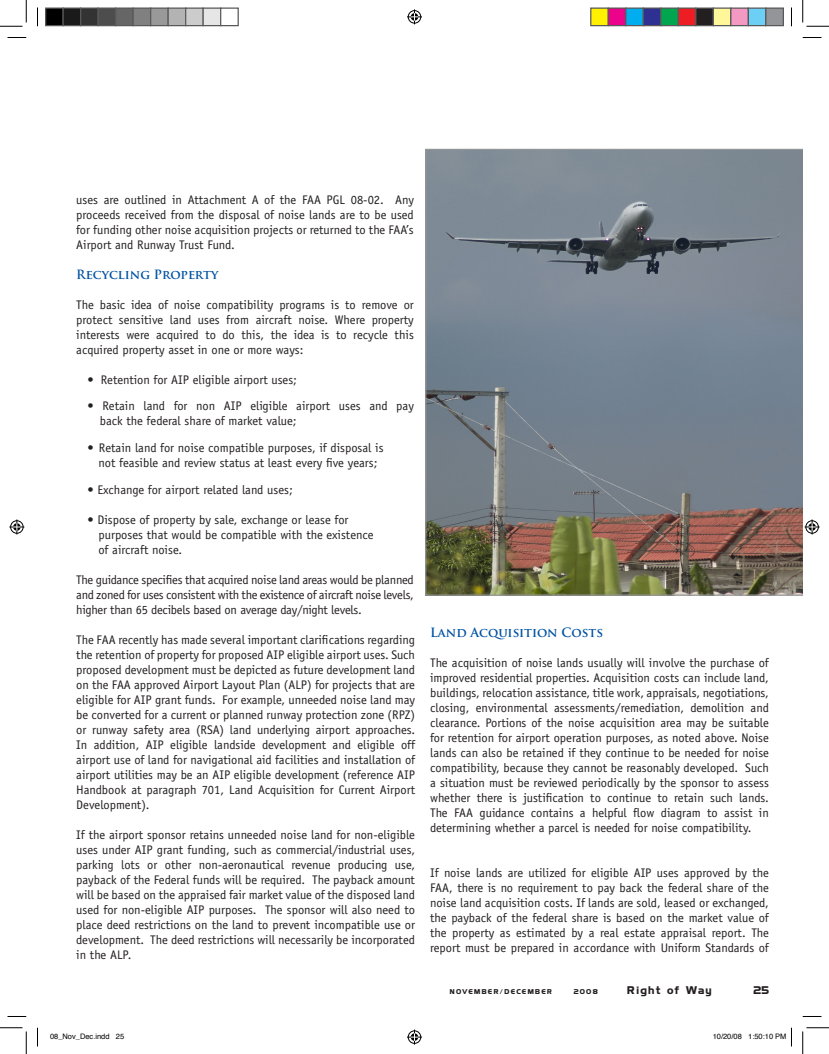
<style>
.page{position:relative;width:829px;height:1054px;background:#fff}
.page>*{position:absolute;margin:0;border:0;box-sizing:border-box;transform-origin:0 0}
.t1{font:12.5px/15px "Officina Sans";color:#231f20;text-align:justify}
.t2{font:700 12.5px "Trajan Pro";color:#0152a3}
.t3{font:700 10px "Highland Gothic FLF";letter-spacing:.14em;color:#231f20}
.t4{font:7.5px "Helvetica";color:#000}
.t5{font:700 6.25px "Highland Gothic FLF";letter-spacing:.22em;color:#231f20}
</style>
<div class="page">
<svg style="left:425px;top:149px;width:377px;height:447px;background:#777d82"></svg>
<svg style="left:8px;top:37px;width:18px;height:1px"></svg>
<svg style="left:802px;top:37px;width:19px;height:1px"></svg>
<svg style="left:8px;top:1016px;width:18px;height:1px"></svg>
<svg style="left:802px;top:1016px;width:19px;height:1px"></svg>
<svg style="left:37px;top:8px;width:1px;height:18px"></svg>
<svg style="left:37px;top:1028px;width:1px;height:18px"></svg>
<svg style="left:791px;top:8px;width:1px;height:18px"></svg>
<svg style="left:0;top:0;width:27px;height:27px"></svg>
<svg style="left:0;top:1027px;width:27px;height:27px"></svg>
<svg style="left:802px;top:0;width:27px;height:27px"></svg>
<svg style="left:802px;top:1027px;width:27px;height:27px"></svg>
<svg style="left:407px;top:9px;width:15px;height:15px"></svg>
<svg style="left:407px;top:1029px;width:15px;height:15px"></svg>
<svg style="left:9px;top:519px;width:15px;height:15px"></svg>
<svg style="left:804px;top:519px;width:15px;height:15px"></svg>
<div style="left:46px;top:8px;width:17px;height:18px;background:#000"></div>
<div style="left:45px;top:8px;width:19px;height:18px;border:1px solid #595959"></div>
<div style="left:63px;top:8px;width:18px;height:18px;background:#1a1a1a"></div>
<div style="left:62px;top:8px;width:19px;height:18px;border:1px solid #595959"></div>
<div style="left:81px;top:8px;width:17px;height:18px;background:#333"></div>
<div style="left:80px;top:8px;width:19px;height:18px;border:1px solid #595959"></div>
<div style="left:98px;top:8px;width:18px;height:18px;background:#4d4d4d"></div>
<div style="left:98px;top:8px;width:18px;height:18px;border:1px solid #595959"></div>
<div style="left:116px;top:8px;width:17px;height:18px;background:#666"></div>
<div style="left:115px;top:8px;width:19px;height:18px;border:1px solid #595959"></div>
<div style="left:133px;top:8px;width:18px;height:18px;background:#808080"></div>
<div style="left:132px;top:8px;width:19px;height:18px;border:1px solid #595959"></div>
<div style="left:151px;top:8px;width:17px;height:18px;background:#999"></div>
<div style="left:150px;top:8px;width:19px;height:18px;border:1px solid #595959"></div>
<div style="left:168px;top:8px;width:18px;height:18px;background:#b3b3b3"></div>
<div style="left:168px;top:8px;width:18px;height:18px;border:1px solid #595959"></div>
<div style="left:186px;top:8px;width:17px;height:18px;background:#ccc"></div>
<div style="left:185px;top:8px;width:19px;height:18px;border:1px solid #595959"></div>
<div style="left:203px;top:8px;width:18px;height:18px;background:#e6e6e6"></div>
<div style="left:202px;top:8px;width:19px;height:18px;border:1px solid #595959"></div>
<div style="left:220px;top:8px;width:19px;height:18px;border:1px solid #595959"></div>
<div style="left:591px;top:8px;width:17px;height:18px;background:#fff101"></div>
<div style="left:590px;top:8px;width:19px;height:18px;border:1px solid #595959"></div>
<div style="left:608px;top:8px;width:18px;height:18px;background:#ed028c"></div>
<div style="left:608px;top:8px;width:18px;height:18px;border:1px solid #595959"></div>
<div style="left:626px;top:8px;width:17px;height:18px;background:#00aeef"></div>
<div style="left:625px;top:8px;width:19px;height:18px;border:1px solid #595959"></div>
<div style="left:643px;top:8px;width:18px;height:18px;background:#2e3092"></div>
<div style="left:642px;top:8px;width:19px;height:18px;border:1px solid #595959"></div>
<div style="left:661px;top:8px;width:17px;height:18px;background:#00a54f"></div>
<div style="left:660px;top:8px;width:19px;height:18px;border:1px solid #595959"></div>
<div style="left:678px;top:8px;width:18px;height:18px;background:#ee1d23"></div>
<div style="left:678px;top:8px;width:18px;height:18px;border:1px solid #595959"></div>
<div style="left:696px;top:8px;width:17px;height:18px;background:#231f20"></div>
<div style="left:695px;top:8px;width:19px;height:18px;border:1px solid #595959"></div>
<div style="left:713px;top:8px;width:18px;height:18px;background:#fff79a"></div>
<div style="left:712px;top:8px;width:19px;height:18px;border:1px solid #595959"></div>
<div style="left:731px;top:8px;width:17px;height:18px;background:#f499c2"></div>
<div style="left:730px;top:8px;width:19px;height:18px;border:1px solid #595959"></div>
<div style="left:748px;top:8px;width:18px;height:18px;background:#6bcff6"></div>
<div style="left:748px;top:8px;width:18px;height:18px;border:1px solid #595959"></div>
<div style="left:766px;top:8px;width:17px;height:18px;background:#939598"></div>
<div style="left:765px;top:8px;width:19px;height:18px;border:1px solid #595959"></div>
<svg style="left:791px;top:1028px;width:1px;height:18px"></svg>
<p class="t1" style="left:76px;top:192px;width:339px">uses are outlined in Attachment A of the FAA PGL 08-02. Any proceeds received from the disposal of noise lands are to be used for funding other noise acquisition projects or returned to the FAA’s Airport and Runway Trust Fund.</p>
<p class="t2" style="left:76px;top:267px;width:144px">Recycling Property</p>
<p class="t1" style="left:76px;top:297px;width:339px">The basic idea of noise compatibility programs is to remove or protect sensitive land uses from aircraft noise. Where property interests were acquired to do this, the idea is to recycle this acquired property asset in one or more ways:</p>
<p class="t1" style="left:88px;top:372px;width:211px">• Retention for AIP eligible airport uses;</p>
<p class="t1" style="left:100px;top:399px;width:315px;text-indent:-12px">• Retain land for non AIP eligible airport uses and pay back the federal share of market value;</p>
<p class="t1" style="left:88px;top:440px;width:297px;text-align:center">• Retain land for noise compatible purposes, if disposal is not feasible and review status at least every five years;</p>
<p class="t1" style="left:88px;top:482px;width:207px">• Exchange for airport related land uses;</p>
<p class="t1" style="left:99px;top:512px;width:276px;text-align:left;text-indent:-11px">• Dispose of property by sale, exchange or lease for purposes that would be compatible with the existence of aircraft noise.</p>
<p class="t1" style="left:76px;top:572px;width:339px">The guidance specifies that acquired noise land areas would be planned and zoned for uses consistent with the existence of aircraft noise levels, higher than 65 decibels based on average day/night levels.</p>
<p class="t1" style="left:76px;top:632px;width:340px">The FAA recently has made several important clarifications regarding the retention of property for proposed AIP eligible airport uses. Such proposed development must be depicted as future development land on the FAA approved Airport Layout Plan (ALP) for projects that are eligible for AIP grant funds. For example, unneeded noise land may be converted for a current or planned runway protection zone (RPZ) or runway safety area (RSA) land underlying airport approaches.<br>In addition, AIP eligible landside development and eligible off airport use of land for navigational aid facilities and installation of airport utilities may be an AIP eligible development (reference AIP Handbook at paragraph 701, Land Acquisition for Current Airport Development).</p>
<p class="t1" style="left:76px;top:827px;width:340px">If the airport sponsor retains unneeded noise land for non-eligible uses under AIP grant funding, such as commercial/industrial uses, parking lots or other non-aeronautical revenue producing use, payback of the Federal funds will be required. The payback amount will be based on the appraised fair market value of the disposed land used for non-eligible AIP purposes. The sponsor will also need to place deed restrictions on the land to prevent incompatible use or development. The deed restrictions will necessarily be incorporated in the ALP.</p>
<p class="t2" style="left:430px;top:625px;width:175px">Land Acquisition Costs</p>
<p class="t1" style="left:430px;top:655px;width:340px">The acquisition of noise lands usually will involve the purchase of improved residential properties. Acquisition costs can include land, buildings, relocation assistance, title work, appraisals, negotiations, closing, environmental assessments/remediation, demolition and clearance. Portions of the noise acquisition area may be suitable for retention for airport operation purposes, as noted above. Noise lands can also be retained if they continue to be needed for noise compatibility, because they cannot be reasonably developed. Such a situation must be reviewed periodically by the sponsor to assess whether there is justification to continue to retain such lands.<br>The FAA guidance contains a helpful flow diagram to assist in determining whether a parcel is needed for noise compatibility.</p>
<p class="t1" style="left:430px;top:865px;width:340px">If noise lands are utilized for eligible AIP uses approved by the FAA, there is no requirement to pay back the federal share of the noise land acquisition costs. If lands are sold, leased or exchanged, the payback of the federal share is based on the market value of the property as estimated by a real estate appraisal report. The report must be prepared in accordance with Uniform Standards of</p>
<p class="t5" style="left:450px;top:986px;width:103px">NOVEMBER/DECEMBER</p>
<p class="t5" style="left:574px;top:986px;width:26px">2008</p>
<p class="t3" style="left:627px;top:982px;width:86px">Right of Way</p>
<p class="t3" style="left:753px;top:982px;width:17px">25</p>
<p class="t4" style="left:50px;top:1030px;width:76px">08_Nov_Dec.indd 25</p>
<p class="t4" style="left:712px;top:1030px;width:75px">10/20/08 1:50:10 PM</p>
</div>
